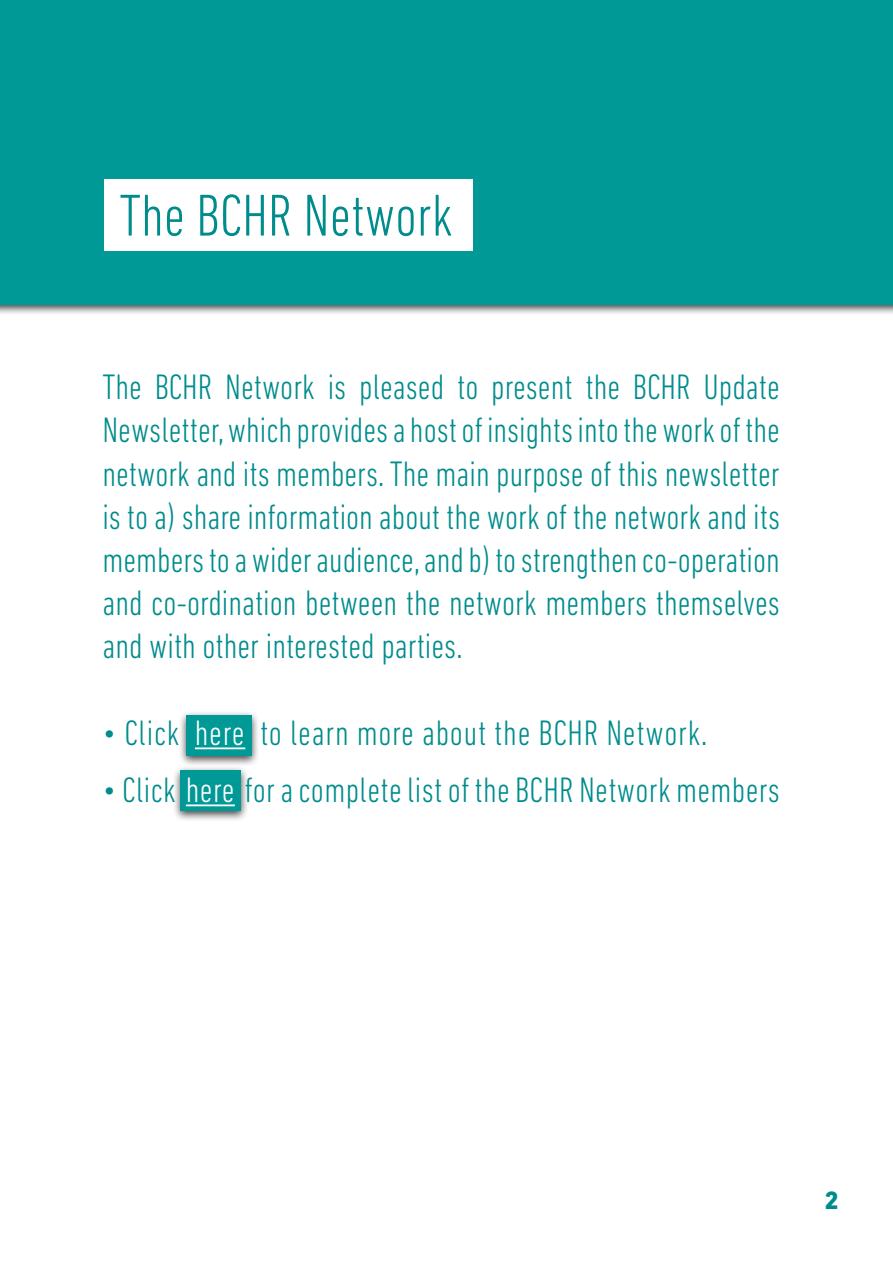
<style>
.page{position:relative;width:893px;height:1263px;background:#fff}
.page>*{position:absolute;margin:0;border:0;box-sizing:border-box;transform-origin:0 0}
.t1{font:300 condensed 60px "DIN Next LT Pro";color:#008c8c}
.t2{font:300 condensed 36px/43.2px "DIN Next LT Pro";letter-spacing:.01em;color:#008c8c;text-align:justify}
.t3{font:800 25.5px "DIN Next LT Pro";color:#008c8c}
.s1{color:#fff}
</style>
<div class="page">
<div style="left:0;top:0;width:893px;height:316px;background:#000;opacity:.75"></div>
<div style="left:0;top:0;width:893px;height:304px;background:#009996"></div>
<div style="left:105px;top:179px;width:368px;height:72px;background:#fff"></div>
<div style="left:178px;top:710px;width:82px;height:57px;background:#000;opacity:.75"></div>
<div style="left:186px;top:715px;width:66px;height:41px;background:#009996"></div>
<div style="left:172px;top:765px;width:77px;height:58px;background:#000;opacity:.75"></div>
<div style="left:181px;top:771px;width:60px;height:40px;background:#009996"></div>
<hr style="left:195px;top:747px;width:50px;height:2px;background:#fff">
<hr style="left:186px;top:804px;width:49px;height:2px;background:#fff">
<p class="t1" style="left:119px;top:181px;width:335px">The BCHR Network</p>
<p class="t2" style="left:102px;top:365px;width:679px">The BCHR Network is pleased to present the BCHR Update Newsletter, which provides a host of insights into the work of the network and its members. The main purpose of this newsletter is to a) share information about the work of the network and its members to a wider audience, and b) to strengthen co-operation and co-ordination between the network members themselves and with other interested parties.</p>
<p class="t2" style="left:102px;top:711px;width:606px">• Click <span class="s1">here</span> to learn more about the BCHR Network.</p>
<p class="t2" style="left:102px;top:768px;width:679px">• Click <span class="s1">here</span> for a complete list of the BCHR Network members</p>
<p class="t3" style="left:825px;top:1185px;width:16px">2</p>
</div>
